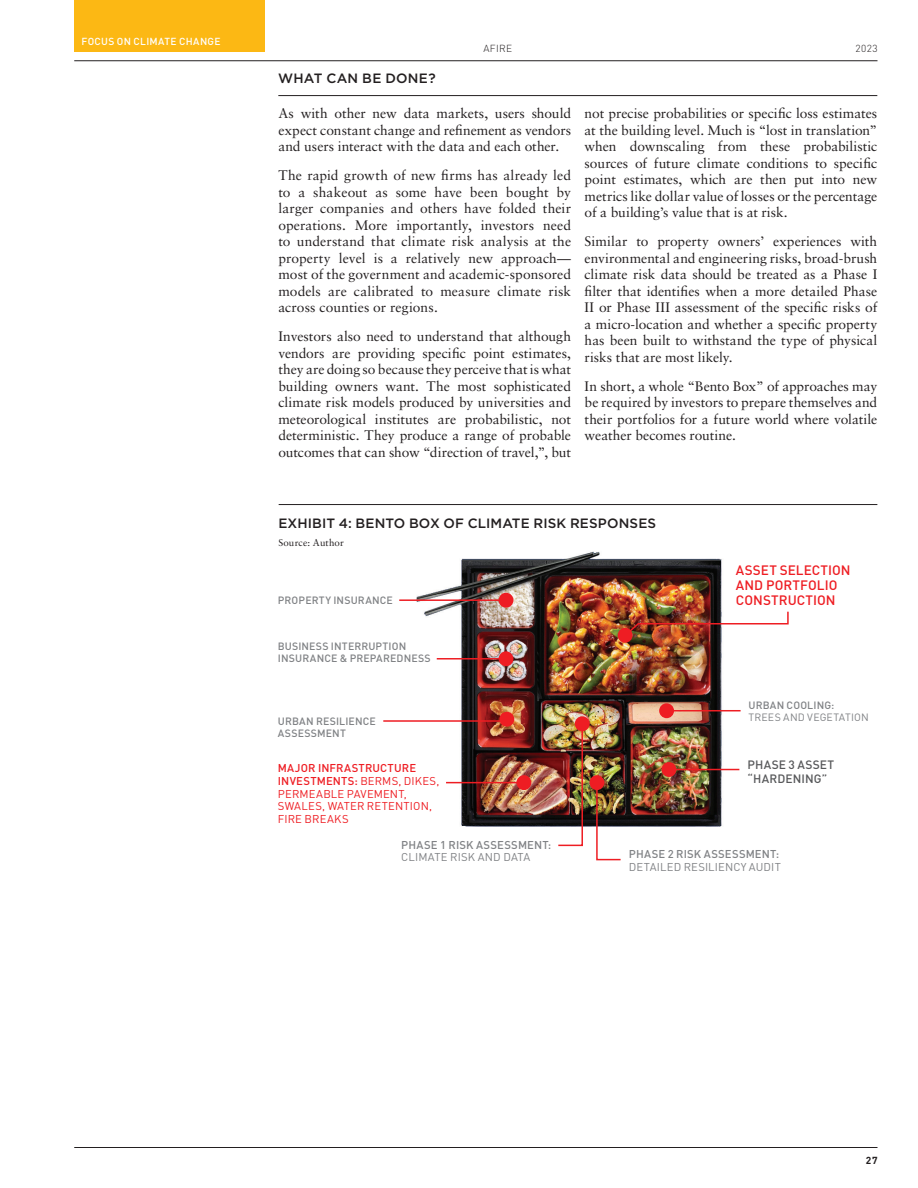
<style>
.page{position:relative;width:918px;height:1188px;background:#fff}
.page>*{position:absolute;margin:0;border:0;box-sizing:border-box;transform-origin:0 0}
.t1{font:13.8px/16.5px "Sabon";color:#231f20;text-align:justify}
.t2{font:500 13.5px "Gotham";letter-spacing:.01em;color:#231f20}
.t3{font:500 13.5px/15px "DIN";letter-spacing:.01em;color:#ee1d23}
.t4{font:500 12px/13.5px "DIN";letter-spacing:.01em;color:#57585a}
.t5{font:11.25px/12.8px "DIN";letter-spacing:.01em;color:#ee1d23}
.t6{font:500 11.25px "DIN";letter-spacing:.015em;color:#808285}
.t7{font:11.25px "DIN";letter-spacing:.01em;color:#808285}
.t8{font:500 10.5px/12px "DIN";letter-spacing:.015em;color:#808285}
.t9{font:10.5px "DIN";letter-spacing:.015em;color:#808285}
.t10{font:500 10.2px "DIN";letter-spacing:.03em;color:#fff}
.t11{font:300 10.2px "DIN";letter-spacing:.045em;color:#231f20}
.t12{font:700 10.2px "DIN";color:#231f20}
.t13{font:9.75px "Sabon";letter-spacing:.01em;color:#231f20}
.s1{font-weight:500}
</style>
<div class="page">
<hr style="left:74px;top:1147px;width:804px;height:1px;background:#231f20">
<hr style="left:74px;top:60px;width:804px;height:1px;background:#231f20">
<hr style="left:278px;top:95px;width:599px;height:1px;background:#231f20">
<hr style="left:279px;top:504px;width:598px;height:1px;background:#231f20">
<img style="left:416px;top:551px;width:317px;height:276px">
<div style="left:618px;top:628px;width:15px;height:15px;background:#ee1d23;border-radius:50%"></div>
<div style="left:516px;top:775px;width:15px;height:15px;background:#ee1d23;border-radius:50%"></div>
<div style="left:575px;top:716px;width:15px;height:15px;background:#ee1d23;border-radius:50%"></div>
<div style="left:589px;top:775px;width:15px;height:15px;background:#ee1d23;border-radius:50%"></div>
<div style="left:662px;top:762px;width:14px;height:15px;background:#ee1d23;border-radius:50%"></div>
<div style="left:659px;top:703px;width:15px;height:15px;background:#ee1d23;border-radius:50%"></div>
<div style="left:499px;top:593px;width:14px;height:15px;background:#ee1d23;border-radius:50%"></div>
<div style="left:499px;top:651px;width:14px;height:15px;background:#ee1d23;border-radius:50%"></div>
<div style="left:499px;top:712px;width:15px;height:15px;background:#ee1d23;border-radius:50%"></div>
<img style="left:623px;top:610px;width:166px;height:27px">
<hr style="left:666px;top:710px;width:75px;height:1px;background:#ee1d23">
<hr style="left:669px;top:769px;width:70px;height:1px;background:#ee1d23">
<hr style="left:399px;top:599px;width:107px;height:2px;background:#ee1d23">
<hr style="left:437px;top:658px;width:69px;height:2px;background:#ee1d23">
<hr style="left:383px;top:720px;width:123px;height:2px;background:#ee1d23">
<hr style="left:446px;top:782px;width:78px;height:1px;background:#ee1d23">
<svg style="left:595px;top:782px;width:27px;height:79px"></svg>
<img style="left:557px;top:722px;width:27px;height:125px">
<div style="left:74px;top:0;width:191px;height:51px;background:#fcb814"></div>
<p class="t10" style="left:82px;top:35px;width:141px">FOCUS ON CLIMATE CHANGE</p>
<p class="t2" style="left:278px;top:71px;width:159px">WHAT CAN BE DONE?</p>
<p class="t11" style="left:483px;top:42px;width:30px">AFIRE</p>
<p class="t11" style="left:855px;top:42px;width:24px">2023</p>
<p class="t1" style="left:278px;top:105px;width:294px">As with other new data markets, users should expect constant change and refinement as vendors and users interact with the data and each other.</p>
<p class="t1" style="left:278px;top:167px;width:294px">The rapid growth of new firms has already led to a shakeout as some have been bought by larger companies and others have folded their operations. More importantly, investors need to understand that climate risk analysis at the property level is a relatively new approach— most of the government and academic-sponsored models are calibrated to measure climate risk across counties or regions.</p>
<p class="t1" style="left:278px;top:328px;width:294px">Investors also need to understand that although vendors are providing specific point estimates, they are doing so because they perceive that is what building owners want. The most sophisticated climate risk models produced by universities and meteorological institutes are probabilistic, not deterministic. They produce a range of probable outcomes that can show “direction of travel,”, but</p>
<p class="t1" style="left:585px;top:105px;width:294px">not precise probabilities or specific loss estimates at the building level. Much is “lost in translation” when downscaling from these probabilistic sources of future climate conditions to specific point estimates, which are then put into new metrics like dollar value of losses or the percentage of a building’s value that is at risk.</p>
<p class="t1" style="left:585px;top:233px;width:294px">Similar to property owners’ experiences with environmental and engineering risks, broad-brush climate risk data should be treated as a Phase I filter that identifies when a more detailed Phase II or Phase III assessment of the specific risks of a micro-location and whether a specific property has been built to withstand the type of physical risks that are most likely.</p>
<p class="t1" style="left:585px;top:378px;width:294px">In short, a whole “Bento Box” of approaches may be required by investors to prepare themselves and their portfolios for a future world where volatile weather becomes routine.</p>
<p class="t2" style="left:278px;top:516px;width:379px">EXHIBIT 4: BENTO BOX OF CLIMATE RISK RESPONSES</p>
<p class="t13" style="left:278px;top:537px;width:67px">Source: Author</p>
<p class="t8" style="left:278px;top:594px;width:117px">PROPERTY INSURANCE</p>
<p class="t8" style="left:278px;top:640px;width:154px">BUSINESS INTERRUPTION<br>INSURANCE &amp; PREPAREDNESS</p>
<p class="t8" style="left:278px;top:715px;width:99px">URBAN RESILIENCE<br>ASSESSMENT</p>
<p class="t5" style="left:278px;top:761px;width:163px"><span class="s1">MAJOR INFRASTRUCTURE<br>INVESTMENTS:</span> BERMS, DIKES,<br>PERMEABLE PAVEMENT,<br>SWALES, WATER RETENTION,<br>FIRE BREAKS</p>
<p class="t3" style="left:736px;top:562px;width:116px">ASSET SELECTION<br>AND PORTFOLIO<br>CONSTRUCTION</p>
<p class="t8" style="left:748px;top:699px;width:87px">URBAN COOLING:</p>
<p class="t9" style="left:748px;top:711px;width:122px">TREES AND VEGETATION</p>
<p class="t4" style="left:748px;top:758px;width:88px">PHASE 3 ASSET “HARDENING”</p>
<p class="t6" style="left:401px;top:837px;width:152px">PHASE 1 RISK ASSESSMENT:</p>
<p class="t7" style="left:401px;top:850px;width:131px">CLIMATE RISK AND DATA</p>
<p class="t6" style="left:629px;top:847px;width:152px">PHASE 2 RISK ASSESSMENT:</p>
<p class="t7" style="left:629px;top:860px;width:153px">DETAILED RESILIENCY AUDIT</p>
<p class="t12" style="left:866px;top:1154px;width:13px">27</p>
</div>
